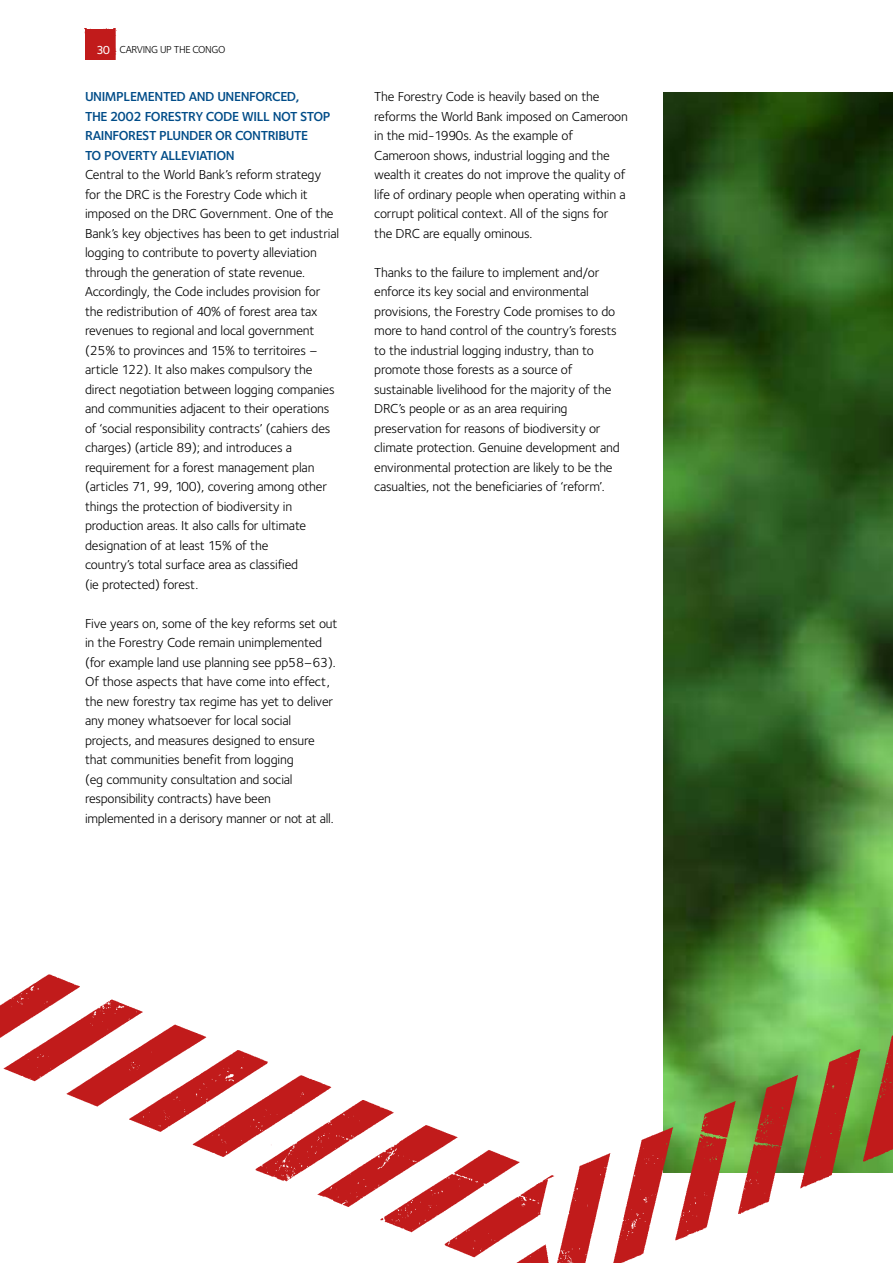
<style>
.page{position:relative;width:893px;height:1263px;background:#fff}
.page>*{position:absolute;margin:0;border:0;box-sizing:border-box;transform-origin:0 0}
.t1{font:13.5px/19.5px "Foundry Sterling";letter-spacing:-.01em;color:#000}
.t2{font:600 13.5px/19.5px "Foundry Sterling";letter-spacing:-.03em;color:#004c88}
.t3{font:10.5px "Foundry Sterling";letter-spacing:-.035em;color:#000}
.s1{font-weight:500;font-size:12px;color:#fff}
</style>
<div class="page">
<div style="left:85px;top:30px;width:30px;height:30px;background:#c11b1b"></div>
<img style="left:85px;top:28px;width:30px;height:2px">
<img style="left:113px;top:29px;width:4px;height:31px">
<img style="left:663px;top:92px;width:230px;height:882px">
<img style="left:0;top:974px;width:893px;height:289px">
<p class="t3" style="left:96px;top:46px;width:131px"><span class="s1">30</span> CARVING UP THE CONGO</p>
<p class="t2" style="left:85px;top:88px;width:247px">UNIMPLEMENTED AND UNENFORCED,<br>THE 2002 FORESTRY CODE WILL NOT STOP<br>RAINFOREST PLUNDER OR CONTRIBUTE<br>TO POVERTY ALLEVIATION</p>
<p class="t1" style="left:85px;top:166px;width:256px">Central to the World Bank’s reform strategy for the DRC is the Forestry Code which it imposed on the DRC Government. One of the Bank’s key objectives has been to get industrial logging to contribute to poverty alleviation through the generation of state revenue.<br>Accordingly, the Code includes provision for the redistribution of 40% of forest area tax revenues to regional and local government (25% to provinces and 15% to territoires – article 122). It also makes compulsory the direct negotiation between logging companies and communities adjacent to their operations of ‘social responsibility contracts’ (cahiers des charges) (article 89); and introduces a requirement for a forest management plan (articles 71, 99, 100), covering among other things the protection of biodiversity in production areas. It also calls for ultimate designation of at least 15% of the<br>country’s total surface area as classified<br>(ie protected) forest.</p>
<p class="t1" style="left:85px;top:614px;width:254px">Five years on, some of the key reforms set out in the Forestry Code remain unimplemented (for example land use planning see pp58–63).<br>Of those aspects that have come into effect, the new forestry tax regime has yet to deliver any money whatsoever for local social projects, and measures designed to ensure that communities benefit from logging<br>(eg community consultation and social responsibility contracts) have been implemented in a derisory manner or not at all.</p>
<p class="t1" style="left:374px;top:88px;width:255px">The Forestry Code is heavily based on the reforms the World Bank imposed on Cameroon in the mid-1990s. As the example of Cameroon shows, industrial logging and the wealth it creates do not improve the quality of life of ordinary people when operating within a corrupt political context. All of the signs for the DRC are equally ominous.</p>
<p class="t1" style="left:374px;top:263px;width:247px">Thanks to the failure to implement and/or enforce its key social and environmental provisions, the Forestry Code promises to do more to hand control of the country’s forests to the industrial logging industry, than to promote those forests as a source of sustainable livelihood for the majority of the DRC’s people or as an area requiring preservation for reasons of biodiversity or climate protection. Genuine development and environmental protection are likely to be the casualties, not the beneficiaries of ‘reform’.</p>
</div>
